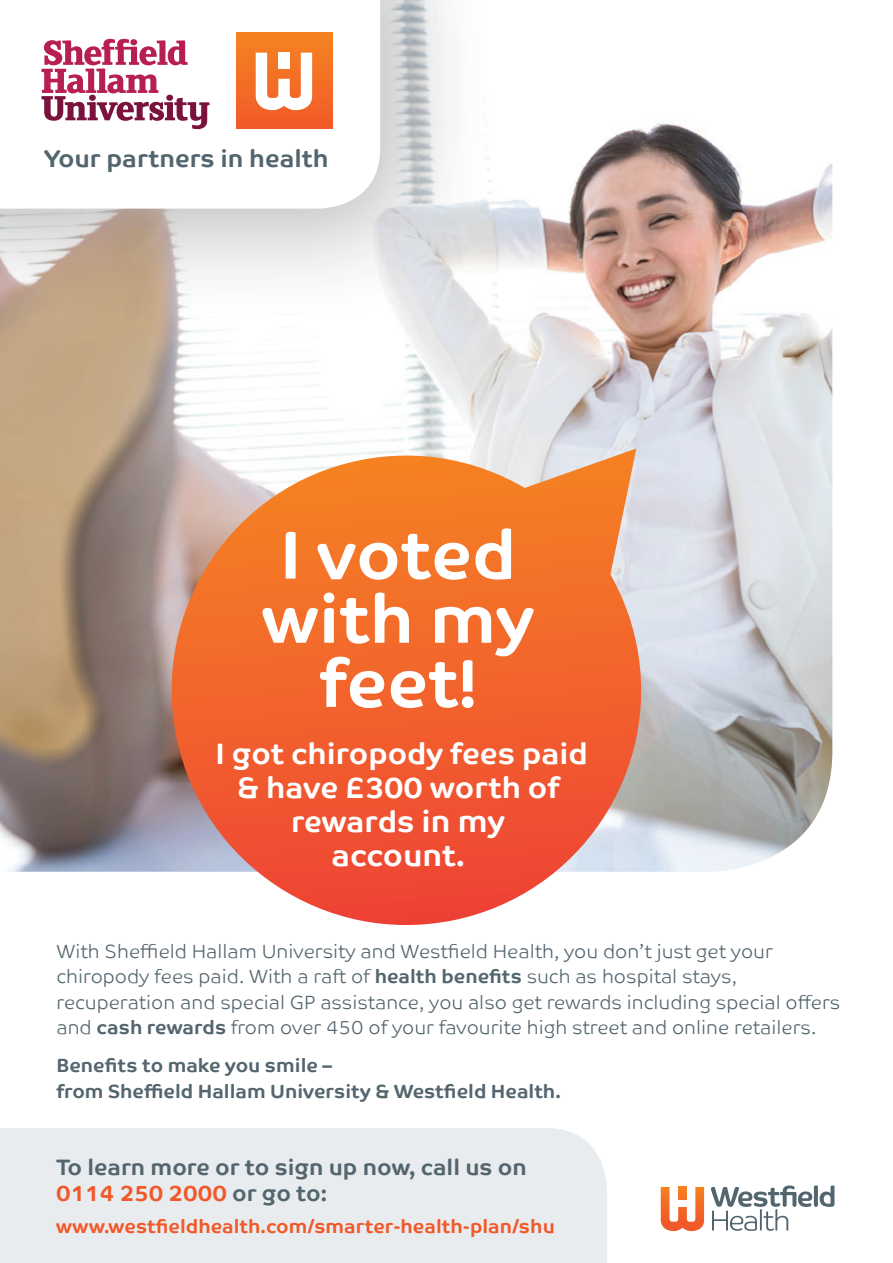
<style>
.page{position:relative;width:893px;height:1263px;background:#fff}
.page>*{position:absolute;margin:0;border:0;box-sizing:border-box;transform-origin:0 0}
.t1{font:700 68.1px/64.2px "Co Text";color:#fff;text-align:center}
.t2{font:700 30.75px "Co Text";color:#fff}
.t3{font:700 29.85px/34px "Co Text";color:#fff;text-align:center}
.t4{font:700 24.45px "Co Text";color:#53656e}
.t5{font:700 22.35px/25.5px "Co Text";color:#53656e}
.t6{font:300 19.2px/25.5px "Co Text";color:#53656e}
.t7{font:700 19.2px/25.5px "Co Text";color:#53656e}
.t8{font:700 19.2px "Co Text";color:#f15929}
.s1{font-size:30.75px}
.s2{font-weight:700}
.s3{color:#f15929}
</style>
<div class="page">
<img style="left:0;top:123px;width:832px;height:749px">
<svg style="left:151px;top:448px;width:511px;height:477px;background:#ea8158"></svg>
<svg style="left:661px;top:1187px;width:43px;height:44px"></svg>
<svg style="left:711px;top:1185px;width:123px;height:46px"></svg>
<div style="left:0;top:0;width:491px;height:319px;background:#231f20;opacity:.3"></div>
<svg style="left:0;top:0;width:380px;height:209px"></svg>
<div style="left:236px;top:33px;width:96px;height:96px;background:linear-gradient(to bottom,#f58423,#f15a29)"></div>
<svg style="left:256px;top:53px;width:56px;height:57px"></svg>
<svg style="left:41px;top:39px;width:169px;height:90px"></svg>
<div style="left:0;top:1128px;width:607px;height:135px;background:#e9ecef"></div>
<p class="t4" style="left:44px;top:144px;width:286px">Your partners in health</p>
<h1 class="t1" style="left:262px;top:523px;width:274px">I voted with my feet!</h1>
<h3 class="t3" style="left:216px;top:736px;width:374px">I got chiropody fees paid &amp; have £300 worth of rewards <span class="s1">in my</span></h3>
<h2 class="t2" style="left:331px;top:837px;width:135px">account.</h2>
<p class="t6" style="left:56px;top:938px;width:785px">With Sheffield Hallam University and Westfield Health, you don’t just get your chiropody fees paid. With a raft of <span class="s2">health benefits</span> such as hospital stays, recuperation and special GP assistance, you also get rewards including special offers and <span class="s2">cash rewards</span> from over 450 of your favourite high street and online retailers.</p>
<p class="t7" style="left:56px;top:1053px;width:506px">Benefits to make you smile –<br>from Sheffield Hallam University &amp; Westfield Health.</p>
<p class="t5" style="left:56px;top:1155px;width:472px">To learn more or to sign up now, call us on<br><span class="s3">0114 250 2000</span> or go to:</p>
<p class="t8" style="left:56px;top:1215px;width:500px">www.westfieldhealth.com/smarter-health-plan/shu</p>
</div>
